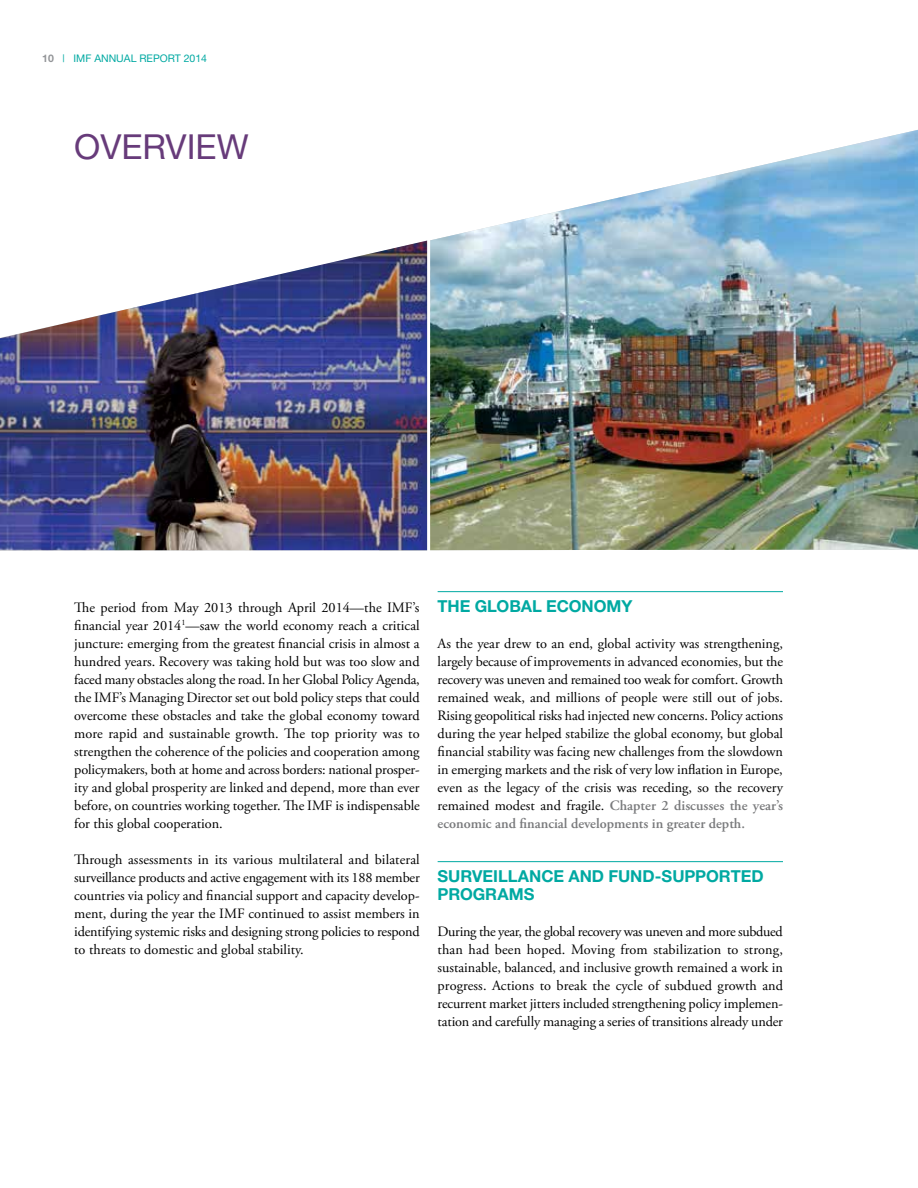
<style>
.page{position:relative;width:918px;height:1188px;background:#fff}
.page>*{position:absolute;margin:0;border:0;box-sizing:border-box;transform-origin:0 0}
.t1{font:34.5px "Helvetica Neue";color:#673b7a}
.t2{font:700 16.5px/18px "Helvetica Neue";letter-spacing:-.005em;color:#00a9a2}
.t3{font:14.25px/18px "Adobe Garamond Pro";color:#000;text-align:justify}
.t4{font:10.5px "Helvetica Neue";color:#00a9a2}
.s1{font-weight:700;color:#939598}
.s2{font-weight:600;color:#797a7c}
</style>
<div class="page">
<hr style="left:438px;top:591px;width:345px;height:1px;background:#00a9a2">
<hr style="left:438px;top:861px;width:345px;height:1px;background:#00a9a2">
<img style="left:430px;top:130px;width:488px;height:420px">
<img style="left:0;top:240px;width:427px;height:310px">
<p class="t4" style="left:42px;top:52px;width:166px"><span class="s1">10</span> | IMF ANNUAL REPORT 2014</p>
<h1 class="t1" style="left:74px;top:126px;width:176px">OVERVIEW</h1>
<p class="t3" style="left:74px;top:599px;width:347px">The period from May 2013 through April 2014—the IMF’s financial year 2014<sup>1</sup>—saw the world economy reach a critical juncture: emerging from the greatest financial crisis in almost a hundred years. Recovery was taking hold but was too slow and faced many obstacles along the road. In her Global Policy Agenda, the IMF’s Managing Director set out bold policy steps that could overcome these obstacles and take the global economy toward more rapid and sustainable growth. The top priority was to strengthen the coherence of the policies and cooperation among policymakers, both at home and across borders: national prosper&shy;ity and global prosperity are linked and depend, more than ever before, on countries working together. The IMF is indispensable for this global cooperation.</p>
<p class="t3" style="left:74px;top:851px;width:347px">Through assessments in its various multilateral and bilateral surveillance products and active engagement with its 188 member countries via policy and financial support and capacity develop&shy;ment, during the year the IMF continued to assist members in identifying systemic risks and designing strong policies to respond to threats to domestic and global stability.</p>
<p class="t2" style="left:438px;top:597px;width:196px">THE GLOBAL ECONOMY</p>
<p class="t3" style="left:438px;top:635px;width:347px">As the year drew to an end, global activity was strengthening, largely because of improvements in advanced economies, but the recovery was uneven and remained too weak for comfort. Growth remained weak, and millions of people were still out of jobs.<br>Rising geopolitical risks had injected new concerns. Policy actions during the year helped stabilize the global economy, but global financial stability was facing new challenges from the slowdown in emerging markets and the risk of very low inflation in Europe, even as the legacy of the crisis was receding, so the recovery remained modest and fragile. <span class="s2">Chapter 2 discusses the year’s economic and financial developments in greater depth.</span></p>
<p class="t2" style="left:438px;top:867px;width:328px">SURVEILLANCE AND FUND-SUPPORTED<br>PROGRAMS</p>
<p class="t3" style="left:438px;top:923px;width:347px">During the year, the global recovery was uneven and more subdued than had been hoped. Moving from stabilization to strong, sustainable, balanced, and inclusive growth remained a work in progress. Actions to break the cycle of subdued growth and recurrent market jitters included strengthening policy implemen&shy;tation and carefully managing a series of transitions already under</p>
</div>
